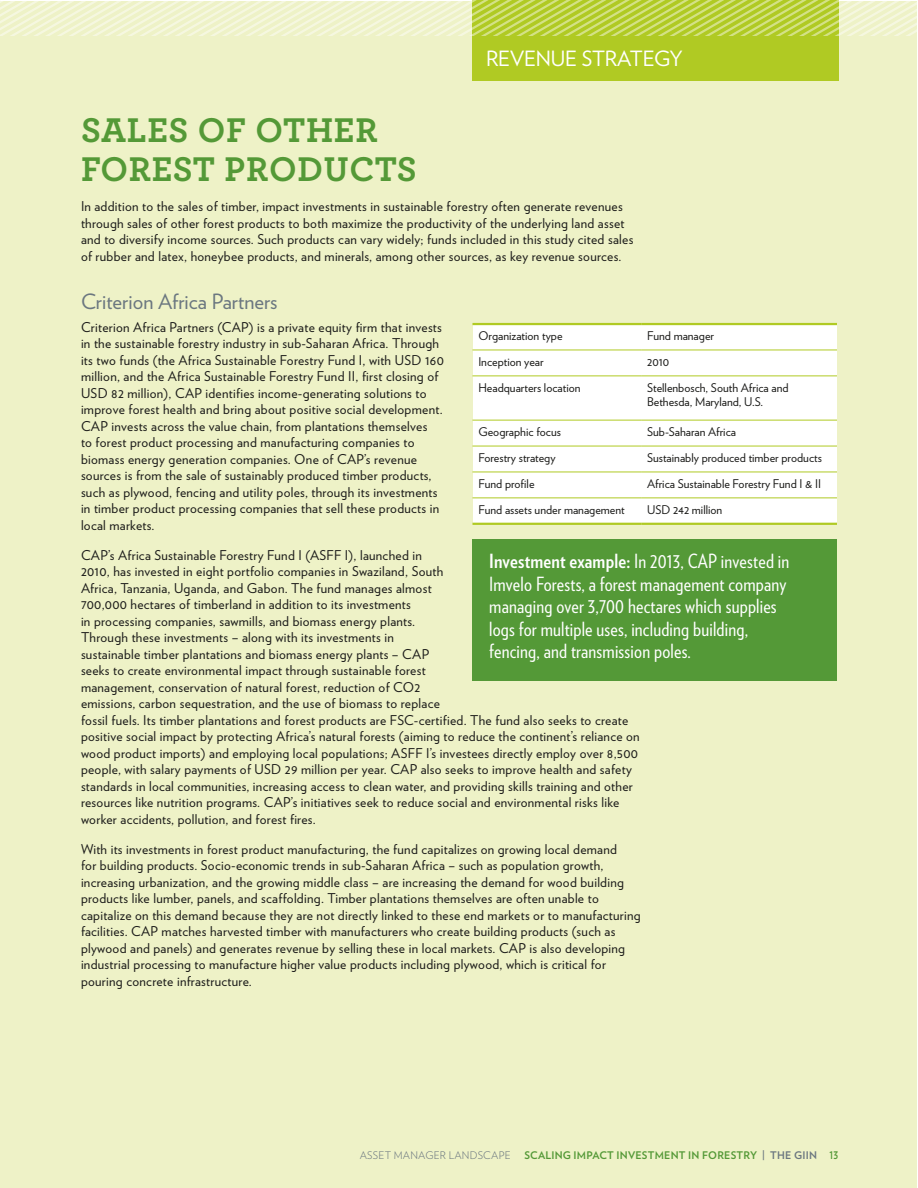
<style>
.page{position:relative;width:918px;height:1188px;background:#fff}
.page>*{position:absolute;margin:0;border:0;box-sizing:border-box;transform-origin:0 0}
.Strategy_Head_NO_TOC{font:700 36px/39px "Archer";letter-spacing:.02em;color:#549937}
._00_Section_Sub_hea{font:21px "Verlag";color:#6b7780}
.Box_Header_-IMMM{font:21px "Verlag";letter-spacing:-.01em;color:#fff}
.Profile_Callout{font:19.5px/22.5px "Verlag Condensed";letter-spacing:.01em;color:#fff}
.Profile_Body{font:13.5px/16.5px "Verlag";letter-spacing:.02em;color:#1c1c1a}
.Plain_Table_Cell_Tex{font:12px/14.2px "Verlag";color:#1c1c1a}
.t1{font:700 10.5px "Verlag";letter-spacing:.02em;color:#549937}
.t2{font:300 10.5px "Verlag";letter-spacing:.02em;color:#6b7780}
.s1{font-weight:700}
.s2{color:#6b7780}
</style>
<div class="page">
<div style="left:1px;top:1px;width:916px;height:1186px;background:#eef2c7"></div>
<div style="left:473px;top:323px;width:364px;height:202px;background:#fff"></div>
<hr style="left:472px;top:323px;width:169px;height:2px;background:#b0ca23">
<hr style="left:641px;top:323px;width:196px;height:2px;background:#b0ca23">
<hr style="left:472px;top:523px;width:169px;height:2px;background:#b0ca23">
<hr style="left:641px;top:523px;width:196px;height:2px;background:#b0ca23">
<hr style="left:472px;top:350px;width:169px;height:1px;background:#b0ca23">
<hr style="left:641px;top:350px;width:196px;height:1px;background:#b0ca23">
<hr style="left:472px;top:376px;width:169px;height:1px;background:#b0ca23">
<hr style="left:641px;top:376px;width:196px;height:1px;background:#b0ca23">
<hr style="left:472px;top:420px;width:169px;height:1px;background:#b0ca23">
<hr style="left:641px;top:420px;width:196px;height:1px;background:#b0ca23">
<hr style="left:472px;top:446px;width:169px;height:1px;background:#b0ca23">
<hr style="left:641px;top:446px;width:196px;height:1px;background:#b0ca23">
<hr style="left:472px;top:472px;width:169px;height:1px;background:#b0ca23">
<hr style="left:641px;top:472px;width:196px;height:1px;background:#b0ca23">
<hr style="left:472px;top:498px;width:169px;height:1px;background:#b0ca23">
<hr style="left:641px;top:498px;width:196px;height:1px;background:#b0ca23">
<div style="left:473px;top:539px;width:364px;height:141px;background:#549937"></div>
<div style="left:472px;top:0;width:367px;height:81px;background:#b0ca23"></div>
<svg style="left:0;top:0;width:917px;height:36px"></svg>
<p class="Box_Header_-IMMM" style="left:486px;top:43px;width:198px">REVENUE STRATEGY</p>
<p class="Strategy_Head_NO_TOC" style="left:81px;top:108px;width:337px">SALES OF OTHER<br>FOREST PRODUCTS</p>
<p class="Profile_Body" style="left:81px;top:197px;width:554px">In addition to the sales of timber, impact investments in sustainable forestry often generate revenues through sales of other forest products to both maximize the productivity of the underlying land asset and to diversify income sources. Such products can vary widely; funds included in this study cited sales of rubber and latex, honeybee products, and minerals, among other sources, as key revenue sources.</p>
<p class="_00_Section_Sub_hea" style="left:81px;top:285px;width:198px">Criterion Africa Partners</p>
<p class="Profile_Body" style="left:81px;top:318px;width:364px">Criterion Africa Partners (CAP) is a private equity firm that invests in the sustainable forestry industry in sub-Saharan Africa. Through its two funds (the Africa Sustainable Forestry Fund I, with USD 160 million, and the Africa Sustainable Forestry Fund II, first closing of USD 82 million), CAP identifies income-generating solutions to improve forest health and bring about positive social development.<br>CAP invests across the value chain, from plantations themselves<br>to forest product processing and manufacturing companies to biomass energy generation companies. One of CAP’s revenue sources is from the sale of sustainably produced timber products, such as plywood, fencing and utility poles, through its investments in timber product processing companies that sell these products in local markets.</p>
<p class="Profile_Body" style="left:81px;top:546px;width:560px">CAP’s Africa Sustainable Forestry Fund I (ASFF I), launched in<br>2010, has invested in eight portfolio companies in Swaziland, South<br>Africa, Tanzania, Uganda, and Gabon. The fund manages almost<br>700,000 hectares of timberland in addition to its investments<br>in processing companies, sawmills, and biomass energy plants.<br>Through these investments – along with its investments in<br>sustainable timber plantations and biomass energy plants – CAP<br>seeks to create environmental impact through sustainable forest<br>management, conservation of natural forest, reduction of CO2<br>emissions, carbon sequestration, and the use of biomass to replace<br>fossil fuels. Its timber plantations and forest products are FSC-certified. The fund also seeks to create positive social impact by protecting Africa’s natural forests (aiming to reduce the continent’s reliance on wood product imports) and employing local populations; ASFF I’s investees directly employ over 8,500 people, with salary payments of USD 29 million per year. CAP also seeks to improve health and safety standards in local communities, increasing access to clean water, and providing skills training and other resources like nutrition programs. CAP’s initiatives seek to reduce social and environmental risks like worker accidents, pollution, and forest fires.</p>
<p class="Profile_Body" style="left:81px;top:840px;width:561px">With its investments in forest product manufacturing, the fund capitalizes on growing local demand<br>for building products. Socio-economic trends in sub-Saharan Africa – such as population growth, increasing urbanization, and the growing middle class – are increasing the demand for wood building products like lumber, panels, and scaffolding. Timber plantations themselves are often unable to capitalize on this demand because they are not directly linked to these end markets or to manufacturing facilities. CAP matches harvested timber with manufacturers who create building products (such as plywood and panels) and generates revenue by selling these in local markets. CAP is also developing industrial processing to manufacture higher value products including plywood, which is critical for pouring concrete infrastructure.</p>
<p class="Plain_Table_Cell_Tex" style="left:478px;top:328px;width:86px">Organization type</p>
<p class="Plain_Table_Cell_Tex" style="left:647px;top:328px;width:68px">Fund manager</p>
<p class="Plain_Table_Cell_Tex" style="left:478px;top:354px;width:67px">Inception year</p>
<p class="Plain_Table_Cell_Tex" style="left:647px;top:354px;width:24px">2010</p>
<p class="Plain_Table_Cell_Tex" style="left:478px;top:380px;width:104px">Headquarters location</p>
<p class="Plain_Table_Cell_Tex" style="left:647px;top:380px;width:143px">Stellenbosch, South Africa and<br>Bethesda, Maryland, U.S.</p>
<p class="Plain_Table_Cell_Tex" style="left:478px;top:424px;width:84px">Geographic focus</p>
<p class="Plain_Table_Cell_Tex" style="left:647px;top:424px;width:90px">Sub-Saharan Africa</p>
<p class="Plain_Table_Cell_Tex" style="left:478px;top:450px;width:79px">Forestry strategy</p>
<p class="Plain_Table_Cell_Tex" style="left:647px;top:450px;width:176px">Sustainably produced timber products</p>
<p class="Plain_Table_Cell_Tex" style="left:478px;top:476px;width:58px">Fund profile</p>
<p class="Plain_Table_Cell_Tex" style="left:647px;top:476px;width:176px">Africa Sustainable Forestry Fund I &amp; II</p>
<p class="Plain_Table_Cell_Tex" style="left:478px;top:502px;width:148px">Fund assets under management</p>
<p class="Plain_Table_Cell_Tex" style="left:647px;top:502px;width:77px">USD 242 million</p>
<p class="Profile_Callout" style="left:489px;top:549px;width:302px"><span class="s1">Investment example:</span> In 2013, CAP invested in Imvelo Forests, a forest management company managing over 3,700 hectares which supplies logs for multiple uses, including building, fencing, and transmission poles.</p>
<p class="t2" style="left:360px;top:1147px;width:52px">ASSET MANAGER</p>
<p class="t2" style="left:449px;top:1147px;width:8px">LANDSCAPE</p>
<p class="t1" style="left:525px;top:1147px;width:315px">SCALING IMPACT INVESTMENT IN FORESTRY <span class="s2">| THE GIIN</span> 13</p>
</div>
